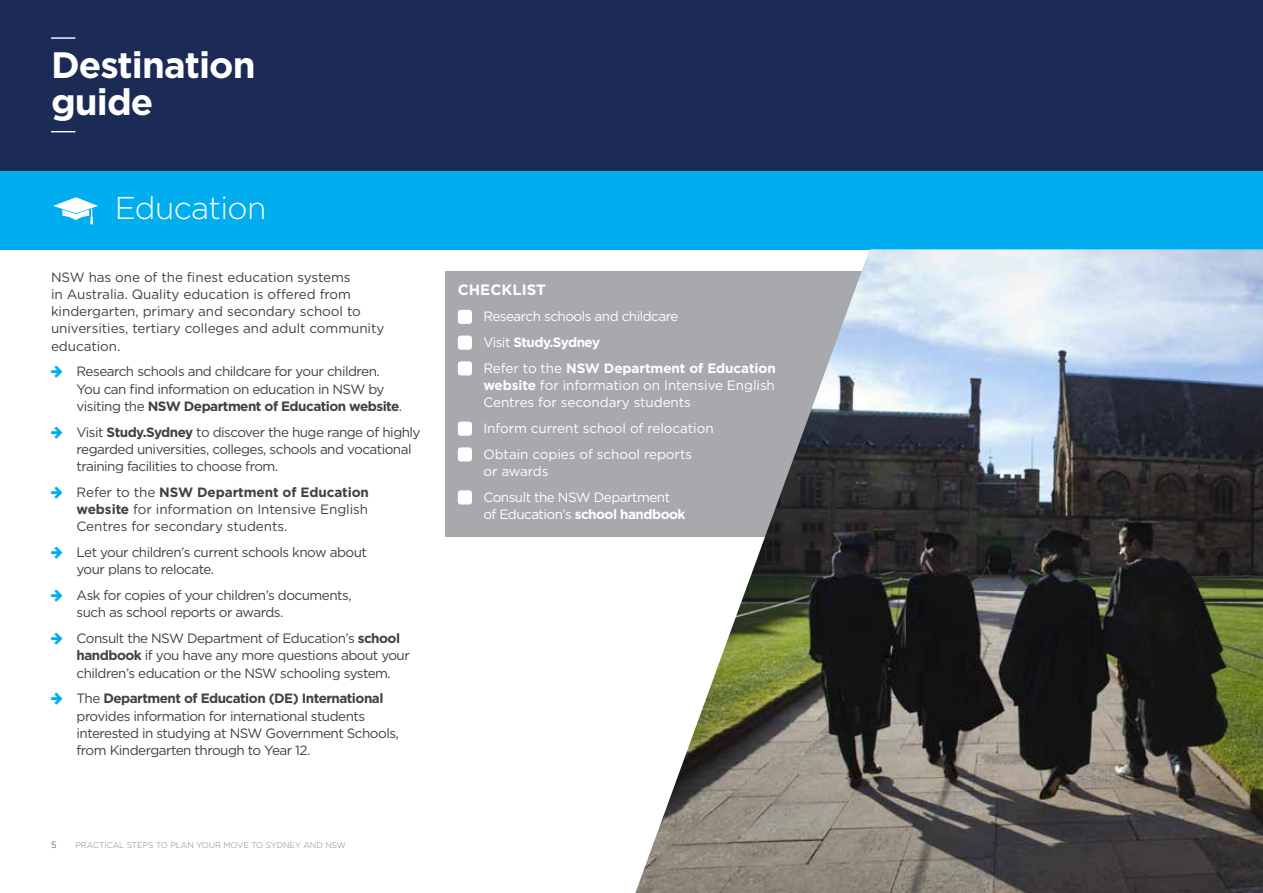
<style>
.page{position:relative;width:1263px;height:893px;background:#fff}
.page>*{position:absolute;margin:0;border:0;box-sizing:border-box;transform-origin:0 0}
.t1{font:700 36.75px/36.8px "Gotham";letter-spacing:-.025em;color:#fff}
.t2{font:300 31.5px "Gotham";letter-spacing:-.02em;color:#fff}
.t3{font:700 15px "Gotham";color:#fff}
.t4{font:13.5px/17.2px "Gotham";letter-spacing:-.04em;color:#414042}
.t5{font:13.5px/17.2px "Gotham";letter-spacing:-.005em;color:#414042}
.t6{font:13.5px/17.2px "Gotham";letter-spacing:-.005em;color:#fff}
.t7{font:13.5px/25.8px "Gotham";letter-spacing:-.04em;color:#fff}
.t8{font:700 13.5px "Gotham";letter-spacing:-.04em;color:#fff}
.t9{font:300 9px "Gotham";color:#1b2b55}
.t10{font:300 8.25px "Gotham";color:#808285}
.s1{font-weight:700}
.s2{font-weight:400}
</style>
<div class="page">
<div style="left:0;top:170px;width:1263px;height:79px;background:#00aeef"></div>
<div style="left:0;top:0;width:1263px;height:170px;background:#1b2b55"></div>
<div style="left:445px;top:271px;width:518px;height:265px;background:#a7a9ac"></div>
<div style="left:458px;top:310px;width:14px;height:14px;background:#fff;border-radius:3px"></div>
<div style="left:458px;top:336px;width:14px;height:14px;background:#fff;border-radius:3px"></div>
<div style="left:458px;top:361px;width:14px;height:14px;background:#fff;border-radius:3px"></div>
<div style="left:458px;top:422px;width:14px;height:14px;background:#fff;border-radius:3px"></div>
<div style="left:458px;top:447px;width:14px;height:14px;background:#fff;border-radius:3px"></div>
<div style="left:458px;top:490px;width:14px;height:14px;background:#fff;border-radius:3px"></div>
<img style="left:635px;top:249px;width:628px;height:644px">
<hr style="left:51px;top:37px;width:24px;height:2px;background:#fff">
<svg style="left:51px;top:131px;width:24px;height:1px"></svg>
<svg style="left:53px;top:197px;width:45px;height:27px"></svg>
<h1 class="t1" style="left:51px;top:47px;width:206px">Destination guide</h1>
<h2 class="t2" style="left:115px;top:188px;width:153px">Education</h2>
<p class="t5" style="left:51px;top:268px;width:335px">NSW has one of the finest education systems<br>in Australia. Quality education is offered from kindergarten, primary and secondary school to universities, tertiary colleges and adult community education.</p>
<p class="t4" style="left:77px;top:363px;width:327px">Research schools and childcare for your children.<br>You can find information on education in NSW by visiting the <span class="s1">NSW Department of Education website</span>.</p>
<p class="t4" style="left:77px;top:423px;width:346px">Visit <span class="s1">Study.Sydney</span> to discover the huge range of highly regarded universities, colleges, schools and vocational training facilities to choose from.</p>
<p class="t4" style="left:77px;top:483px;width:294px;text-align:justify">Refer to the <span class="s1">NSW Department of Education website</span> for information on Intensive English Centres for secondary students.</p>
<p class="t4" style="left:77px;top:543px;width:292px">Let your children’s current schools know about your plans to relocate.</p>
<p class="t4" style="left:77px;top:586px;width:277px">Ask for copies of your children’s documents, such as school reports or awards.</p>
<p class="t4" style="left:77px;top:629px;width:335px">Consult the NSW Department of Education’s <span class="s1">school handbook</span> if you have any more questions about your children’s education or the NSW schooling system.</p>
<p class="t4" style="left:77px;top:690px;width:324px">The <span class="s1">Department of Education (DE) International </span>provides information for international students interested in studying at NSW Government Schools, from Kindergarten through to Year 12.</p>
<p class="t9" style="left:51px;top:839px;width:7px">5</p>
<p class="t10" style="left:75px;top:840px;width:272px">PRACTICAL STEPS TO PLAN YOUR MOVE TO SYDNEY AND NSW</p>
<p class="t3" style="left:458px;top:280px;width:89px">CHECKLIST</p>
<p class="t7" style="left:483px;top:303px;width:294px">Research schools and childcare<br>Visit <span class="s1">Study.Sydney<br></span>Refer to the <span class="s1">NSW Department of Education</span></p>
<p class="t6" style="left:483px;top:376px;width:293px"><span class="s1">website</span> for information on Intensive English<br>Centres for secondary students</p>
<p class="t6" style="left:483px;top:415px;width:232px;line-height:25.8px">Inform current school of relocation<br>Obtain copies of school reports</p>
<p class="t7" style="left:483px;top:458px;width:188px">or awards<br>Consult the NSW Department</p>
<p class="t8" style="left:483px;top:505px;width:204px"><span class="s2">of Education’s</span> school handbook</p>
</div>
